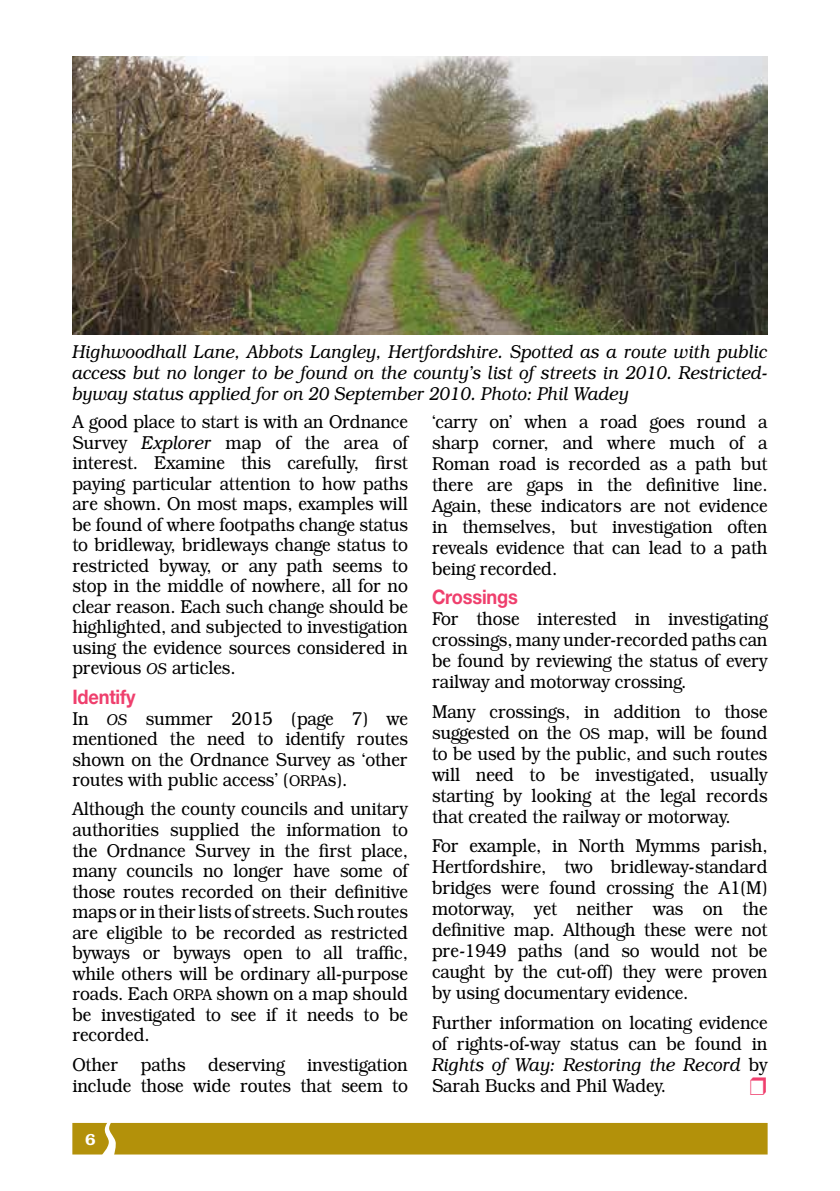
<style>
.page{position:relative;width:840px;height:1191px;background:#fff}
.page>*{position:absolute;margin:0;border:0;box-sizing:border-box;transform-origin:0 0}
.t1{font:700 20px "Helvetica Neue LT Std";letter-spacing:-.01em;color:#ef3f6d;scale:.91 1}
.t2{font:300 19px/20.6px "Bookman IT Cby BT";letter-spacing:-.01em;color:#000;text-align:justify;scale:.91 1}
.t3{font:italic 300 19px/21px "Bookman IT Cby BT";letter-spacing:-.01em;color:#000;text-align:justify;scale:.91 1}
.t4{font:600 16px "Bookman IT Cby BT";color:#fff}
.s1{font-style:italic}
.s2{font-style:italic;font-size:16px}
.s3{font-size:16px}
</style>
<div class="page">
<img style="left:72px;top:57px;width:695px;height:277px">
<div style="left:72px;top:1123px;width:695px;height:31px;background:#b3910a"></div>
<p class="t3" style="left:72px;top:340px;width:765px">Highwoodhall Lane, Abbots Langley, Hertfordshire. Spotted as a route with public access but no longer to be found on the county’s list of streets in 2010. Restricted&shy;byway status applied for on 20 September 2010. Photo: Phil Wadey</p>
<p class="t2" style="left:72px;top:411px;width:370px">A good place to start is with an Ordnance Survey <span class="s1">Explorer</span> map of the area of interest. Examine this carefully, first paying particular attention to how paths are shown. On most maps, examples will be found of where footpaths change status to bridleway, bridleways change status to restricted byway, or any path seems to stop in the middle of nowhere, all for no clear reason. Each such change should be highlighted, and subjected to investigation using the evidence sources considered in previous <span class="s2">OS</span> articles.</p>
<p class="t1" style="left:72px;top:684px;width:71px">Identify</p>
<p class="t2" style="left:72px;top:708px;width:370px">In <span class="s2">OS</span> summer 2015 (page 7) we mentioned the need to identify routes shown on the Ordnance Survey as ‘other routes with public access’ (<span class="s3">ORPA</span>s).</p>
<p class="t2" style="left:72px;top:798px;width:370px">Although the county councils and unitary authorities supplied the information to the Ordnance Survey in the first place, many councils no longer have some of those routes recorded on their definitive maps or in their lists of streets. Such routes are eligible to be recorded as restricted byways or byways open to all traffic, while others will be ordinary all-purpose roads. Each <span class="s3">ORPA</span> shown on a map should be investigated to see if it needs to be recorded.</p>
<p class="t2" style="left:72px;top:1053px;width:370px">Other paths deserving investigation include those wide routes that seem to</p>
<p class="t4" style="left:85px;top:1129px;width:12px">6</p>
<p class="t2" style="left:432px;top:411px;width:370px">‘carry on’ when a road goes round a sharp corner, and where much of a Roman road is recorded as a path but there are gaps in the definitive line.<br>Again, these indicators are not evidence in themselves, but investigation often reveals evidence that can lead to a path being recorded.</p>
<p class="t1" style="left:432px;top:585px;width:96px">Crossings</p>
<p class="t2" style="left:432px;top:608px;width:370px">For those interested in investigating crossings, many under-recorded paths can be found by reviewing the status of every railway and motorway crossing.</p>
<p class="t2" style="left:432px;top:701px;width:370px">Many crossings, in addition to those suggested on the <span class="s3">OS</span> map, will be found to be used by the public, and such routes will need to be investigated, usually starting by looking at the legal records that created the railway or motorway.</p>
<p class="t2" style="left:432px;top:835px;width:370px">For example, in North Mymms parish, Hertfordshire, two bridleway-standard bridges were found crossing the A1(M) motorway, yet neither was on the definitive map. Although these were not pre-1949 paths (and so would not be caught by the cut-off) they were proven by using documentary evidence.</p>
<p class="t2" style="left:432px;top:1011px;width:370px">Further information on locating evidence of rights-of-way status can be found in <span class="s1">Rights of Way: Restoring the Record</span> by Sarah Bucks and Phil Wadey.</p>
</div>
